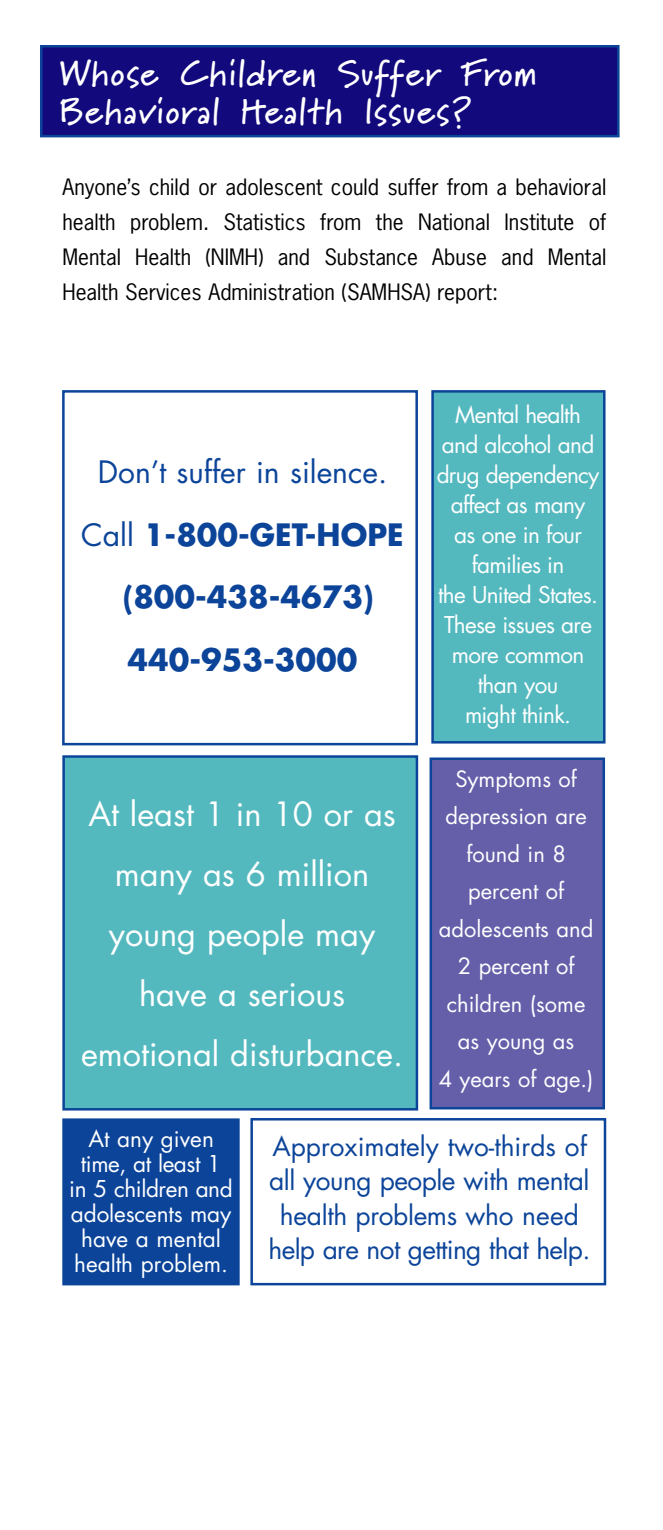
<style>
.page{position:relative;width:663px;height:1530px;background:#fff}
.page>*{position:absolute;margin:0;border:0;box-sizing:border-box;transform-origin:0 0}
.t1{font:700 35px/37.5px "Marydale";letter-spacing:.04em;color:#fff}
.t2{font:32.5px/60px "Futura";color:#fff;text-align:center}
.t3{font:700 30px/62.5px "Futura";color:#0b4499;text-align:center}
.t4{font:26.25px/34.5px "Futura";letter-spacing:-.02em;color:#0b4499;text-align:center}
.t5{font:22.5px/30px "Futura";letter-spacing:-.03em;color:#fff;text-align:center}
.t6{font:22.5px/25px "Futura";letter-spacing:-.005em;color:#fff;text-align:center}
.t7{font:22px/37.5px "Futura";color:#fff;text-align:center}
.t8{font:21.25px/35px "News Gothic";color:#000;text-align:justify}
.s1{font-weight:400}
</style>
<div class="page">
<div style="left:62px;top:390px;width:355px;height:355px;border:2px solid #0b4499"></div>
<div style="left:430px;top:759px;width:173px;height:349px;background:#655faa"></div>
<div style="left:429px;top:758px;width:175px;height:351px;border:2px solid #0b4499"></div>
<div style="left:64px;top:757px;width:352px;height:352px;background:#54b9bf"></div>
<div style="left:62px;top:755px;width:356px;height:356px;border:2px solid #0b4499"></div>
<div style="left:432px;top:391px;width:171px;height:351px;background:#54b9bf"></div>
<div style="left:431px;top:390px;width:174px;height:354px;border:2px solid #0b4499"></div>
<div style="left:63px;top:1120px;width:175px;height:164px;background:#0b4499"></div>
<div style="left:62px;top:1118px;width:177px;height:167px;border:2px solid #0b4499"></div>
<div style="left:250px;top:1118px;width:355px;height:167px;border:2px solid #0b4499"></div>
<div style="left:41px;top:46px;width:576px;height:90px;background:#12097c"></div>
<div style="left:40px;top:45px;width:579px;height:92px;border:2px solid #0b4499"></div>
<h1 class="t1" style="left:60px;top:55px;width:477px">Whose Children Suffer From<br>Behavioral Health Issues?</h1>
<p class="t8" style="left:62px;top:170px;width:545px">Anyone’s child or adolescent could suffer from a behavioral health problem. Statistics from the National Institute of Mental Health (NIMH) and Substance Abuse and Mental Health Services Administration (SAMHSA) report:</p>
<h3 class="t3" style="left:81px;top:443px;width:323px"><span class="s1">Don’t suffer in silence.<br>Call</span> 1-800-GET-HOPE (800-438-4673)<br>440-953-3000</h3>
<h2 class="t2" style="left:81px;top:787px;width:323px">At least 1 in 10 or as many as 6 million young people may have a serious emotional disturbance.</h2>
<p class="t5" style="left:436px;top:402px;width:164px">Mental health and alcohol and drug dependency affect as many<br>as one in four families in<br>the United States.<br>These issues are more common than you<br>might think.</p>
<p class="t7" style="left:438px;top:762px;width:156px">Symptoms of depression are found in 8 percent of adolescents and<br>2 percent of children (some as young as<br>4 years of age.)</p>
<p class="t6" style="left:69px;top:1128px;width:165px">At any given time, at least 1<br>in 5 children and adolescents may have a mental health problem.</p>
<p class="t4" style="left:268px;top:1131px;width:323px">Approximately two-thirds of all young people with mental health problems who need help are not getting that help.</p>
</div>
